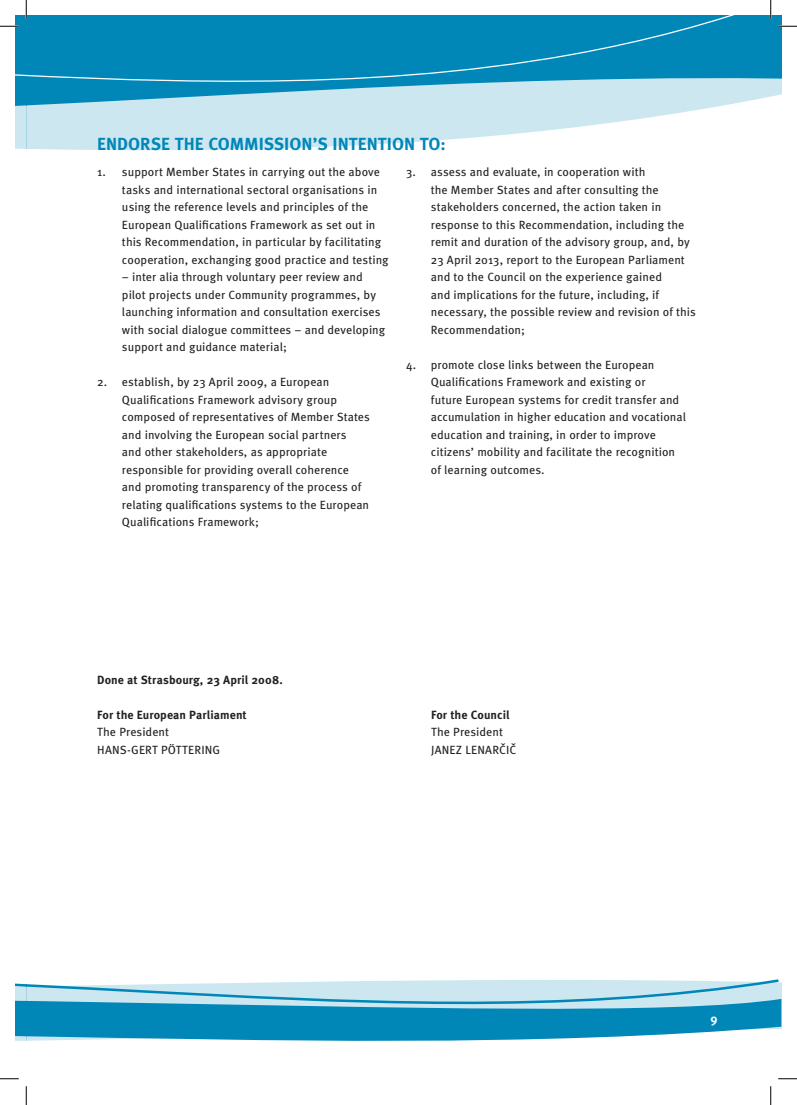
<style>
.page{position:relative;width:797px;height:1105px;background:#fff}
.page>*{position:absolute;margin:0;border:0;box-sizing:border-box;transform-origin:0 0}
.t1{font:700 17.5px "Meta Pro";color:#0087b8}
.t2{font:700 12.5px "Meta Pro";color:#fff}
.t3{font:11.88px/17.5px "Meta Pro";letter-spacing:.005em;color:#231f20}
.t4{font:700 11.88px "Meta Pro";letter-spacing:.005em;color:#231f20}
</style>
<div class="page">
<svg style="left:16px;top:983px;width:10px;height:58px"></svg>
<svg style="left:27px;top:116px;width:631px;height:34px;fill:#cde7f1"></svg>
<svg style="left:27px;top:16px;width:754px;height:100px;background:#a4d3e5"></svg>
<div style="left:27px;top:16px;width:753px;height:66px;background:#0087b8"></div>
<svg style="left:26px;top:979px;width:752px;height:62px;background:#5fb3d2"></svg>
<svg style="left:778px;top:25px;width:19px;height:2px"></svg>
<svg style="left:0;top:1078px;width:19px;height:1px"></svg>
<svg style="left:778px;top:1078px;width:19px;height:1px"></svg>
<svg style="left:0;top:0;width:27px;height:149px"></svg>
<svg style="left:25px;top:1086px;width:2px;height:19px"></svg>
<svg style="left:770px;top:0;width:1px;height:19px"></svg>
<svg style="left:770px;top:1086px;width:1px;height:19px"></svg>
<h1 class="t1" style="left:97px;top:133px;width:350px">ENDORSE THE COMMISSION’S INTENTION TO:</h1>
<p class="t3" style="left:122px;top:163px;width:268px;text-indent:-25px">1. support Member States in carrying out the above tasks and international sectoral organisations in using the reference levels and principles of the European Qualifications Framework as set out in this Recommendation, in particular by facilitating cooperation, exchanging good practice and testing</p>
<p class="t3" style="left:122px;top:268px;width:265px">– inter alia through voluntary peer review and pilot projects under Community programmes, by launching information and consultation exercises with social dialogue committees – and developing support and guidance material;</p>
<p class="t3" style="left:122px;top:373px;width:249px;text-indent:-25px">2. establish, by 23 April 2009, a European Qualifications Framework advisory group composed of representatives of Member States and involving the European social partners<br>and other stakeholders, as appropriate responsible for providing overall coherence and promoting transparency of the process of relating qualifications systems to the European Qualifications Framework;</p>
<p class="t3" style="left:431px;top:163px;width:267px;text-indent:-25px">3. assess and evaluate, in cooperation with<br>the Member States and after consulting the stakeholders concerned, the action taken in response to this Recommendation, including the remit and duration of the advisory group, and, by 23 April 2013, report to the European Parliament and to the Council on the experience gained<br>and implications for the future, including, if necessary, the possible review and revision of this Recommendation;</p>
<p class="t3" style="left:431px;top:356px;width:257px;text-indent:-25px">4. promote close links between the European Qualifications Framework and existing or<br>future European systems for credit transfer and accumulation in higher education and vocational education and training, in order to improve citizens’ mobility and facilitate the recognition of learning outcomes.</p>
<p class="t4" style="left:97px;top:672px;width:187px">Done at Strasbourg, 23 April 2008.</p>
<p class="t4" style="left:97px;top:707px;width:151px">For the European Parliament</p>
<p class="t4" style="left:431px;top:707px;width:80px">For the Council</p>
<p class="t3" style="left:97px;top:723px;width:73px">The President</p>
<p class="t3" style="left:431px;top:723px;width:73px">The President</p>
<p class="t3" style="left:97px;top:741px;width:124px">HANS-GERT PÖTTERING</p>
<p class="t3" style="left:431px;top:741px;width:87px">JANEZ LENARČIČ</p>
<p class="t2" style="left:710px;top:1013px;width:9px">9</p>
</div>
